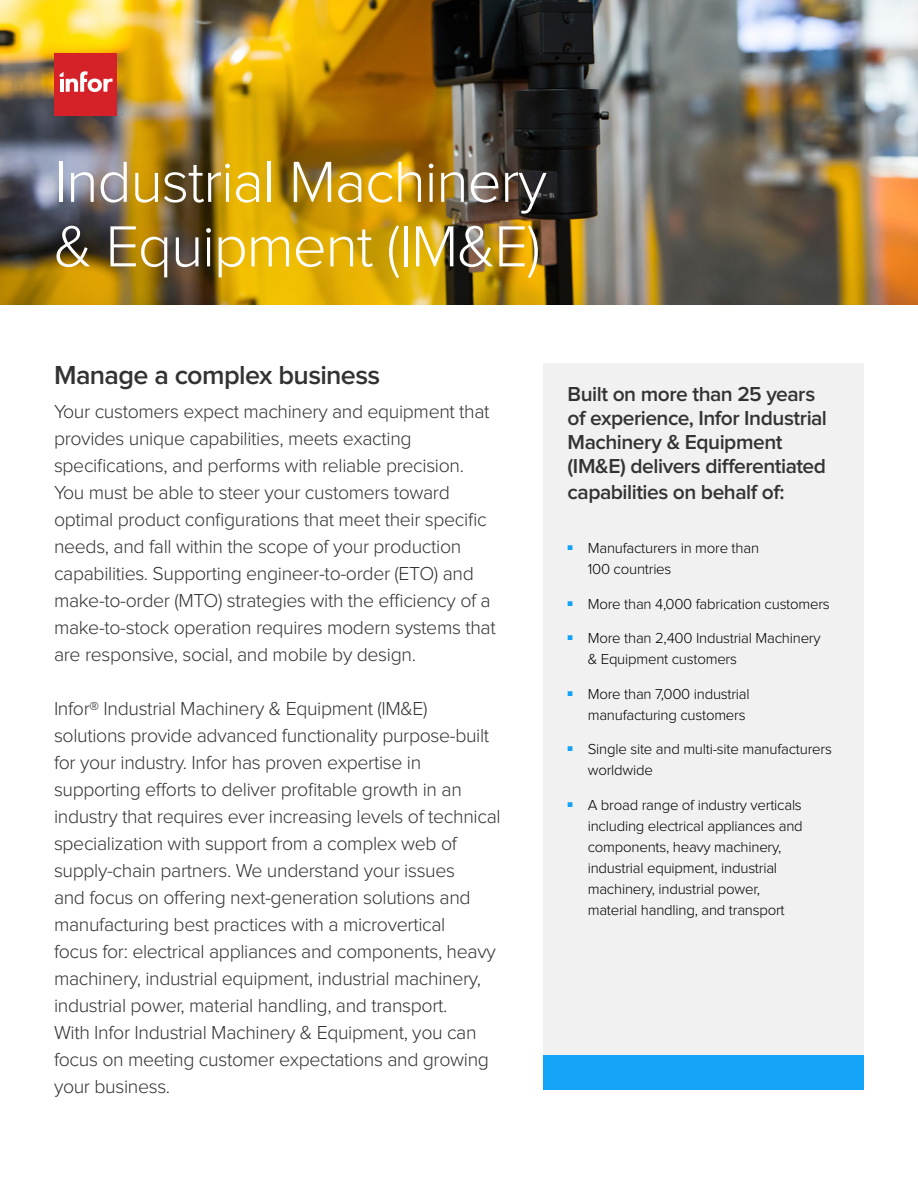
<style>
.page{position:relative;width:918px;height:1188px;background:#fff}
.page>*{position:absolute;margin:0;border:0;box-sizing:border-box;transform-origin:0 0}
.Ahead{font:300 60px/64.5px "Proxima Nova";letter-spacing:-.02em;color:#fff}
.Subhead_805BLK_18_19{font:600 27px "Proxima Nova";letter-spacing:-.025em;color:#333}
.call-out_copy{font:600 21px/24.5px "Proxima Nova";letter-spacing:-.02em;color:#333}
.p1_industry_body_13{font:300 19.5px/27px "Proxima Nova";letter-spacing:-.02em;color:#333}
.t1{font:300 15px/21px "Proxima Nova";letter-spacing:-.015em;color:#000}
</style>
<div class="page">
<div style="left:544px;top:363px;width:320px;height:715px;background:#f1f1f1"></div>
<div style="left:544px;top:1055px;width:320px;height:35px;background:#13a3f7"></div>
<img style="left:0;top:0;width:918px;height:305px">
<div style="left:54px;top:53px;width:63px;height:63px;background:#d52128"></div>
<svg style="left:60px;top:71px;width:53px;height:21px"></svg>
<svg style="left:118px;top:113px;width:5px;height:3px"></svg>
<p class="Ahead" style="left:54px;top:152px;width:495px">Industrial Machinery &amp; Equipment (IM&amp;E)</p>
<p class="Subhead_805BLK_18_19" style="left:54px;top:363px;width:328px">Manage a complex business</p>
<p class="p1_industry_body_13" style="left:54px;top:399px;width:443px">Your customers expect machinery and equipment that provides unique capabilities, meets exacting specifications, and performs with reliable precision.<br>You must be able to steer your customers toward optimal product configurations that meet their specific needs, and fall within the scope of your production capabilities. Supporting engineer-to-order (ETO) and make-to-order (MTO) strategies with the efficiency of a make-to-stock operation requires modern systems that are responsive, social, and mobile by design.</p>
<p class="p1_industry_body_13" style="left:54px;top:696px;width:448px">Infor® Industrial Machinery &amp; Equipment (IM&amp;E) solutions provide advanced functionality purpose-built for your industry. Infor has proven expertise in supporting efforts to deliver profitable growth in an industry that requires ever increasing levels of technical specialization with support from a complex web of supply-chain partners. We understand your issues<br>and focus on offering next-generation solutions and manufacturing best practices with a microvertical<br>focus for: electrical appliances and components, heavy machinery, industrial equipment, industrial machinery, industrial power, material handling, and transport.<br>With Infor Industrial Machinery &amp; Equipment, you can focus on meeting customer expectations and growing your business.</p>
<p class="call-out_copy" style="left:568px;top:383px;width:261px">Built on more than 25 years of experience, Infor Industrial<br>Machinery &amp; Equipment (IM&amp;E) delivers differentiated capabilities on behalf of:</p>
<p class="t1" style="left:588px;top:538px;width:173px;text-indent:-20px"><sup>■</sup> Manufacturers in more than<br>100 countries</p>
<p class="t1" style="left:568px;top:594px;width:264px"><sup>■</sup> More than 4,000 fabrication customers</p>
<p class="t1" style="left:588px;top:628px;width:234px;text-indent:-20px"><sup>■</sup> More than 2,400 Industrial Machinery &amp; Equipment customers</p>
<p class="t1" style="left:568px;top:684px;width:184px;text-align:right"><sup>■</sup> More than 7,000 industrial manufacturing customers</p>
<p class="t1" style="left:588px;top:739px;width:246px;text-indent:-20px"><sup>■</sup> Single site and multi-site manufacturers worldwide</p>
<p class="t1" style="left:588px;top:795px;width:217px;text-indent:-20px"><sup>■</sup> A broad range of industry verticals including electrical appliances and components, heavy machinery, industrial equipment, industrial machinery, industrial power, material handling, and transport</p>
</div>
